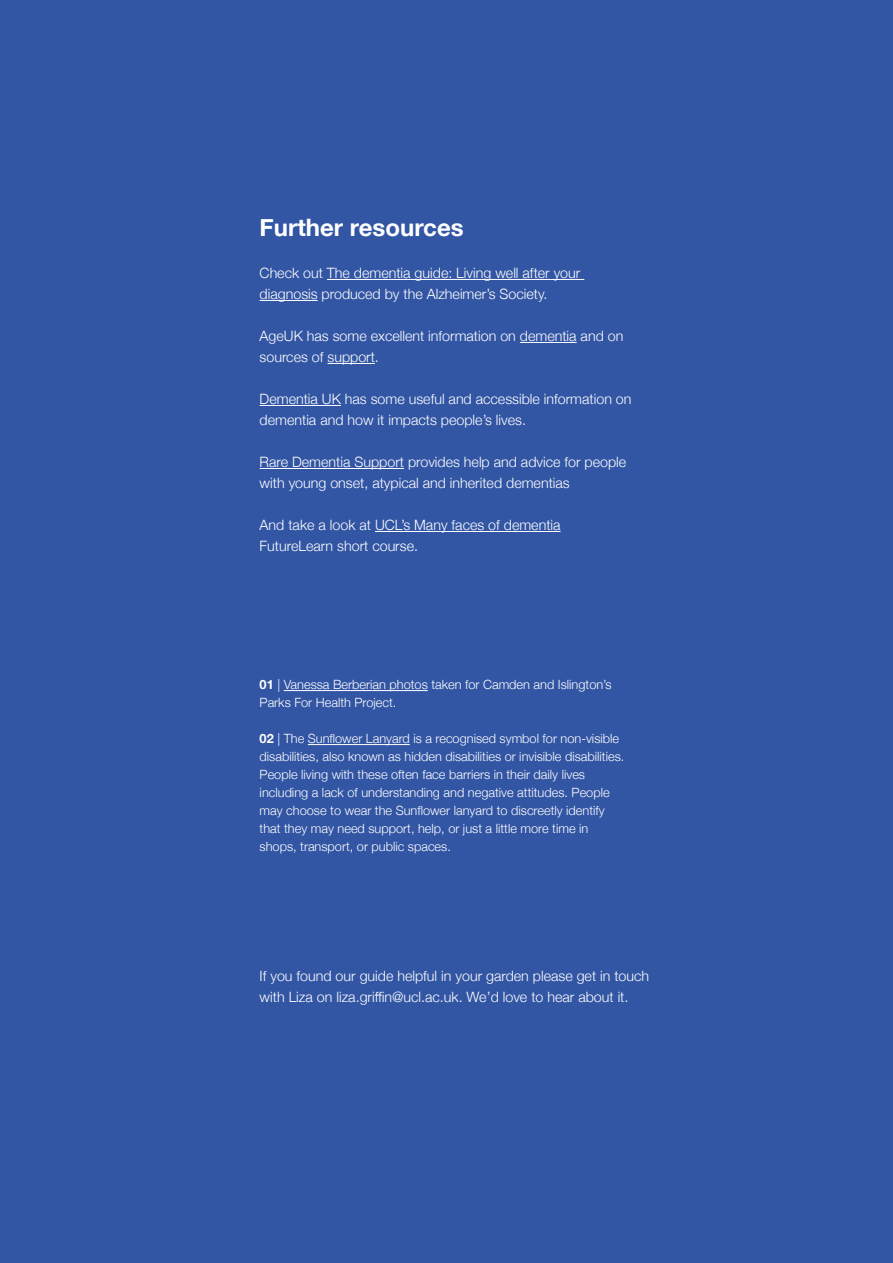
<style>
.page{position:relative;width:893px;height:1263px;background:#3255a4}
.page>*{position:absolute;margin:0;border:0;box-sizing:border-box;transform-origin:0 0}
.t1{font:700 24px "Helvetica Neue";color:#fff}
.t2{font:300 14.25px/21px "Helvetica Neue";color:#fff}
.t3{font:300 12.75px/18px "Helvetica Neue";color:#fff}
.s1{font-weight:700}
</style>
<div class="page">
<hr style="left:327px;top:279px;width:257px;height:1px;background:#fff">
<hr style="left:260px;top:300px;width:58px;height:1px;background:#fff">
<hr style="left:520px;top:342px;width:57px;height:1px;background:#fff">
<hr style="left:327px;top:363px;width:48px;height:1px;background:#fff">
<hr style="left:260px;top:405px;width:81px;height:1px;background:#fff">
<hr style="left:260px;top:468px;width:144px;height:1px;background:#fff">
<hr style="left:375px;top:531px;width:186px;height:1px;background:#fff">
<hr style="left:284px;top:690px;width:144px;height:1px;background:#fff">
<hr style="left:308px;top:744px;width:102px;height:1px;background:#fff">
<h1 class="t1" style="left:260px;top:209px;width:206px">Further resources</h1>
<p class="t2" style="left:260px;top:261px;width:322px">Check out The dementia guide: Living well after your diagnosis produced by the Alzheimer’s Society.</p>
<p class="t2" style="left:260px;top:324px;width:365px">AgeUK has some excellent information on dementia and on sources of support.</p>
<p class="t2" style="left:260px;top:387px;width:373px">Dementia UK has some useful and accessible information on dementia and how it impacts people’s lives.</p>
<p class="t2" style="left:260px;top:450px;width:368px">Rare Dementia Support provides help and advice for people with young onset, atypical and inherited dementias</p>
<p class="t2" style="left:260px;top:513px;width:302px">And take a look at UCL’s Many faces of dementia<br>FutureLearn short course.</p>
<p class="t3" style="left:260px;top:675px;width:353px"><span class="s1">01</span> | Vanessa Berberian photos taken for Camden and Islington’s<br>Parks For Health Project.</p>
<p class="t3" style="left:260px;top:729px;width:366px"><span class="s1">02</span> | The Sunflower Lanyard is a recognised symbol for non-visible disabilities, also known as hidden disabilities or invisible disabilities.<br>People living with these often face barriers in their daily lives including a lack of understanding and negative attitudes. People may choose to wear the Sunflower lanyard to discreetly identify that they may need support, help, or just a little more time in shops, transport, or public spaces.</p>
<p class="t2" style="left:260px;top:964px;width:391px">If you found our guide helpful in your garden please get in touch with Liza on liza.griffin@ucl.ac.uk. We’d love to hear about it.</p>
</div>
